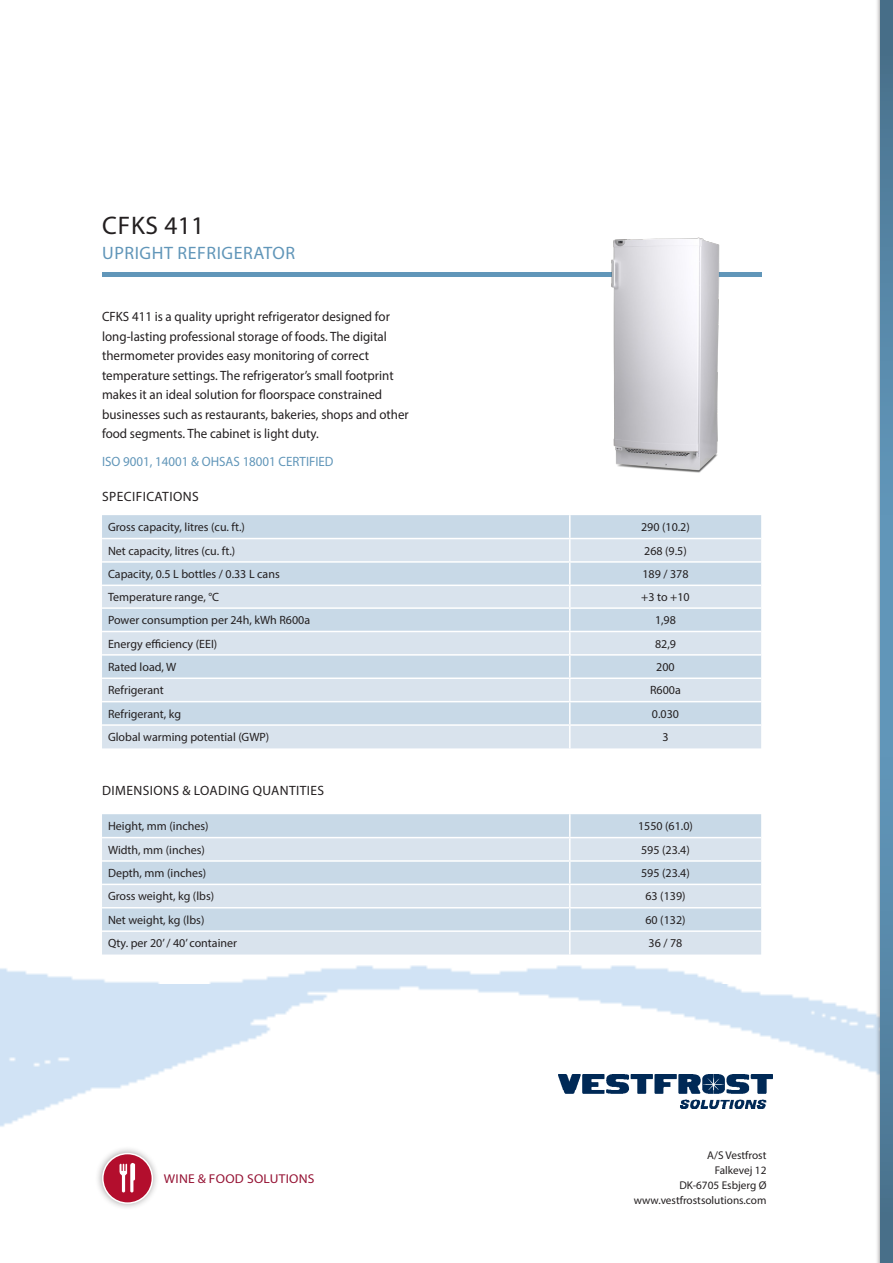
<style>
.page{position:relative;width:893px;height:1263px;background:#fff}
.page>*{position:absolute;margin:0;border:0;box-sizing:border-box;transform-origin:0 0}
.Heading_1{font:25.5px "Myriad Pro";letter-spacing:.03em;color:#231f20}
.Product_line{font:18px "Myriad Pro";letter-spacing:.03em;color:#6196b9}
.Text_body{font:13.5px/19.5px "Myriad Pro";color:#231f20;scale:.96 1}
.Heading_2{font:13.5px "Myriad Pro";letter-spacing:.03em;color:#231f20}
.Text_body-2{font:13.5px "Myriad Pro";color:#6196b9;scale:.96 1}
.t1{font:12.9px "Myriad Pro";letter-spacing:.02em;color:#951233;scale:1.05 1}
.Text_body-3{font:12px "Myriad Pro";color:#231f20}
.t2{font:11.25px/15px "Myriad Pro";color:#231f20;text-align:right}
</style>
<div class="page">
<img style="left:0;top:748px;width:875px;height:379px">
<img style="left:559px;top:1074px;width:214px;height:34px">
<div style="left:875px;top:0;width:18px;height:1263px;background:#231f20;opacity:.5"></div>
<svg style="left:880px;top:0;width:13px;height:1263px;background:#5686a6"></svg>
<hr style="left:102px;top:272px;width:659px;height:4px;background:#6196b9">
<div style="left:95px;top:1146px;width:65px;height:65px;background:#231f20;opacity:.4"></div>
<img style="left:103px;top:1153px;width:49px;height:50px;border-radius:25px">
<div style="left:102px;top:1153px;width:51px;height:51px;border:2px solid #fff;border-radius:50%"></div>
<div style="left:102px;top:515px;width:659px;height:23px;background:#c8d9e7"></div>
<svg style="left:102px;top:539px;width:659px;height:209px;background:#d1deea"></svg>
<hr style="left:569px;top:515px;width:2px;height:23px;background:#fff">
<hr style="left:569px;top:539px;width:2px;height:22px;background:#fff">
<hr style="left:102px;top:561px;width:468px;height:2px;background:#fff">
<hr style="left:570px;top:561px;width:191px;height:2px;background:#fff">
<hr style="left:569px;top:563px;width:2px;height:22px;background:#fff">
<hr style="left:102px;top:585px;width:468px;height:1px;background:#fff">
<hr style="left:570px;top:585px;width:191px;height:1px;background:#fff">
<hr style="left:569px;top:586px;width:2px;height:21px;background:#fff">
<hr style="left:102px;top:607px;width:468px;height:2px;background:#fff">
<hr style="left:570px;top:607px;width:191px;height:2px;background:#fff">
<hr style="left:569px;top:609px;width:2px;height:22px;background:#fff">
<hr style="left:102px;top:631px;width:468px;height:1px;background:#fff">
<hr style="left:570px;top:631px;width:191px;height:1px;background:#fff">
<hr style="left:569px;top:632px;width:2px;height:22px;background:#fff">
<hr style="left:102px;top:654px;width:468px;height:2px;background:#fff">
<hr style="left:570px;top:654px;width:191px;height:2px;background:#fff">
<hr style="left:569px;top:656px;width:2px;height:21px;background:#fff">
<hr style="left:102px;top:677px;width:468px;height:2px;background:#fff">
<hr style="left:570px;top:677px;width:191px;height:2px;background:#fff">
<hr style="left:569px;top:679px;width:2px;height:22px;background:#fff">
<hr style="left:102px;top:701px;width:468px;height:1px;background:#fff">
<hr style="left:570px;top:701px;width:191px;height:1px;background:#fff">
<hr style="left:569px;top:702px;width:2px;height:22px;background:#fff">
<hr style="left:102px;top:724px;width:468px;height:2px;background:#fff">
<hr style="left:570px;top:724px;width:191px;height:2px;background:#fff">
<hr style="left:569px;top:726px;width:2px;height:22px;background:#fff">
<div style="left:102px;top:814px;width:659px;height:23px;background:#c8d9e7"></div>
<svg style="left:102px;top:838px;width:659px;height:116px;background:#d2dfea"></svg>
<hr style="left:569px;top:814px;width:2px;height:23px;background:#fff">
<hr style="left:102px;top:837px;width:468px;height:1px;background:#fff">
<hr style="left:570px;top:837px;width:191px;height:1px;background:#fff">
<hr style="left:569px;top:838px;width:2px;height:22px;background:#fff">
<hr style="left:102px;top:860px;width:468px;height:2px;background:#fff">
<hr style="left:570px;top:860px;width:191px;height:2px;background:#fff">
<hr style="left:569px;top:862px;width:2px;height:22px;background:#fff">
<hr style="left:102px;top:884px;width:468px;height:1px;background:#fff">
<hr style="left:570px;top:884px;width:191px;height:1px;background:#fff">
<hr style="left:569px;top:885px;width:2px;height:22px;background:#fff">
<hr style="left:102px;top:907px;width:468px;height:1px;background:#fff">
<hr style="left:570px;top:907px;width:191px;height:1px;background:#fff">
<hr style="left:569px;top:908px;width:2px;height:22px;background:#fff">
<hr style="left:102px;top:930px;width:468px;height:2px;background:#fff">
<hr style="left:570px;top:930px;width:191px;height:2px;background:#fff">
<hr style="left:569px;top:932px;width:2px;height:22px;background:#fff">
<img style="left:558px;top:237px;width:204px;height:236px">
<p class="Heading_1" style="left:102px;top:209px;width:103px">CFKS 411</p>
<p class="Product_line" style="left:102px;top:242px;width:194px">UPRIGHT REFRIGERATOR</p>
<p class="Text_body" style="left:102px;top:307px;width:321px">CFKS 411 is a quality upright refrigerator designed for long-lasting professional storage of foods. The digital thermometer provides easy monitoring of correct temperature settings. The refrigerator’s small footprint makes it an ideal solution for floorspace constrained businesses such as restaurants, bakeries, shops and other food segments. The cabinet is light duty.</p>
<p class="Text_body-2" style="left:102px;top:453px;width:243px">ISO 9001, 14001 &amp; OHSAS 18001 CERTIFIED</p>
<p class="Heading_2" style="left:102px;top:488px;width:98px">SPECIFICATIONS</p>
<p class="Text_body-3" style="left:108px;top:520px;width:138px">Gross capacity, litres (cu. ft.)</p>
<p class="Text_body-3" style="left:641px;top:520px;width:50px">290 (10.2)</p>
<p class="Text_body-3" style="left:108px;top:543px;width:129px">Net capacity, litres (cu. ft.)</p>
<p class="Text_body-3" style="left:644px;top:543px;width:44px">268 (9.5)</p>
<p class="Text_body-3" style="left:108px;top:566px;width:173px">Capacity, 0.5 L bottles / 0.33 L cans</p>
<p class="Text_body-3" style="left:642px;top:566px;width:48px">189 / 378</p>
<p class="Text_body-3" style="left:108px;top:590px;width:113px">Temperature range, °C</p>
<p class="Text_body-3" style="left:641px;top:590px;width:50px">+3 to +10</p>
<p class="Text_body-3" style="left:108px;top:613px;width:204px">Power consumption per 24h, kWh R600a</p>
<p class="Text_body-3" style="left:655px;top:613px;width:22px">1,98</p>
<p class="Text_body-3" style="left:108px;top:636px;width:111px">Energy efficiency (EEI)</p>
<p class="Text_body-3" style="left:655px;top:636px;width:22px">82,9</p>
<p class="Text_body-3" style="left:108px;top:659px;width:70px">Rated load, W</p>
<p class="Text_body-3" style="left:656px;top:659px;width:20px">200</p>
<p class="Text_body-3" style="left:108px;top:683px;width:57px">Refrigerant</p>
<p class="Text_body-3" style="left:650px;top:683px;width:32px">R600a</p>
<p class="Text_body-3" style="left:108px;top:706px;width:75px">Refrigerant, kg</p>
<p class="Text_body-3" style="left:652px;top:706px;width:29px">0.030</p>
<p class="Text_body-3" style="left:108px;top:730px;width:163px">Global warming potential (GWP)</p>
<p class="Text_body-3" style="left:662px;top:730px;width:8px">3</p>
<p class="Heading_2" style="left:102px;top:783px;width:224px">DIMENSIONS &amp; LOADING QUANTITIES</p>
<p class="Text_body-3" style="left:108px;top:819px;width:102px">Height, mm (inches)</p>
<p class="Text_body-3" style="left:638px;top:819px;width:56px">1550 (61.0)</p>
<p class="Text_body-3" style="left:108px;top:842px;width:98px">Width, mm (inches)</p>
<p class="Text_body-3" style="left:641px;top:842px;width:50px">595 (23.4)</p>
<p class="Text_body-3" style="left:108px;top:865px;width:100px">Depth, mm (inches)</p>
<p class="Text_body-3" style="left:641px;top:865px;width:50px">595 (23.4)</p>
<p class="Text_body-3" style="left:108px;top:889px;width:108px">Gross weight, kg (lbs)</p>
<p class="Text_body-3" style="left:645px;top:889px;width:42px">63 (139)</p>
<p class="Text_body-3" style="left:108px;top:912px;width:98px">Net weight, kg (lbs)</p>
<p class="Text_body-3" style="left:645px;top:912px;width:42px">60 (132)</p>
<p class="Text_body-3" style="left:108px;top:936px;width:131px">Qty. per 20’ / 40’ container</p>
<p class="Text_body-3" style="left:649px;top:936px;width:35px">36 / 78</p>
<p class="t1" style="left:164px;top:1171px;width:145px">WINE &amp; FOOD SOLUTIONS</p>
<p class="t2" style="left:634px;top:1147px;width:134px">A/S Vestfrost<br>Falkevej 12<br>DK-6705 Esbjerg Ø www.vestfrostsolutions.com</p>
</div>
